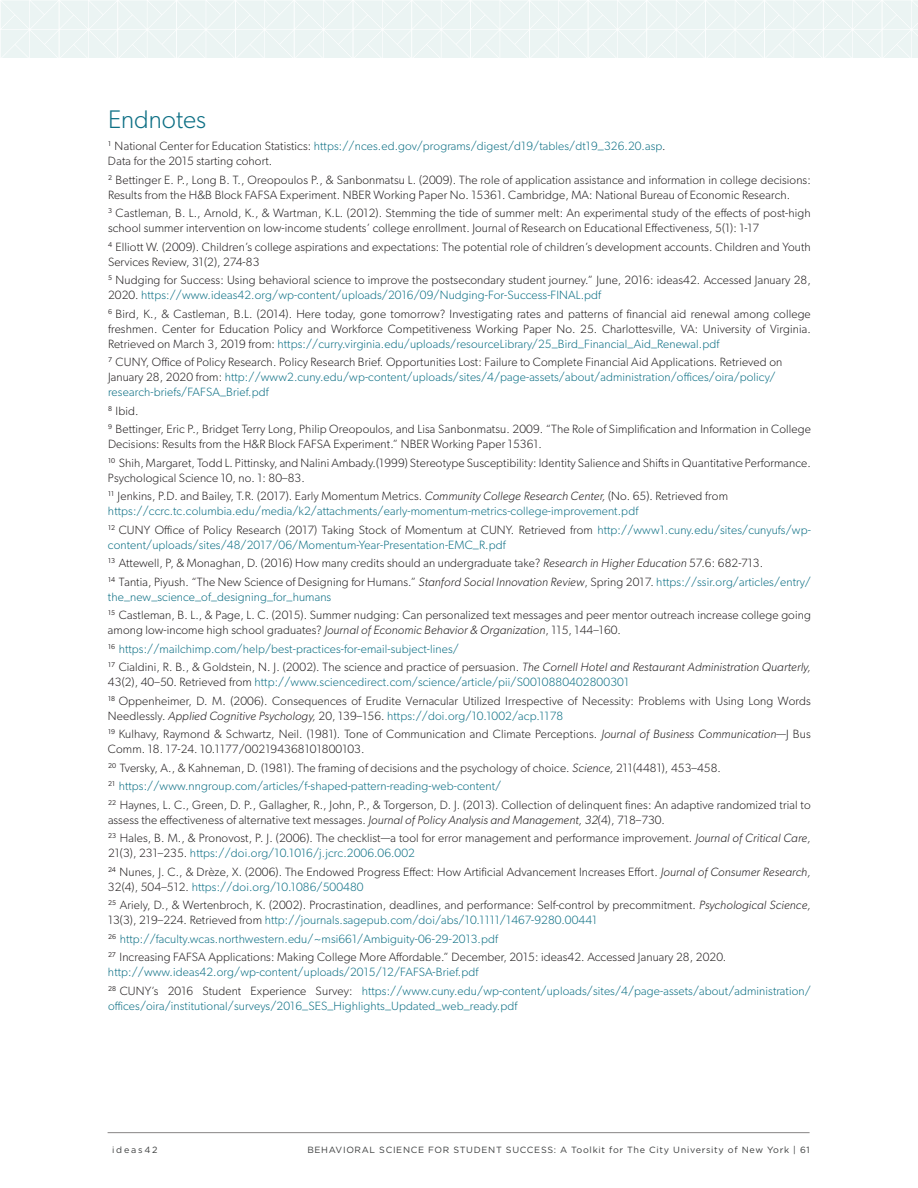
<style>
.page{position:relative;width:918px;height:1188px;background:#fff}
.page>*{position:absolute;margin:0;border:0;box-sizing:border-box;transform-origin:0 0}
.t1{font:300 25.5px "Gibson";color:#0e7085}
.t2{font:300 12px/18.5px "Gibson";letter-spacing:.01em;color:#231f20}
.t3{font:300 12px/18.5px "Gibson";letter-spacing:.01em;color:#0e7085}
.t4{font:9px "Gotham";letter-spacing:.075em;color:#3b3d3d}
.t5{font:9px "Gotham";letter-spacing:.2em;color:#3b3d3d}
.s1{color:#0e7085}
.s2{font-style:italic}
.s3{color:#231f20}
</style>
<div class="page">
<svg style="left:1px;top:0;width:917px;height:58px"></svg>
<hr style="left:108px;top:1132px;width:702px;height:1px;background:#878585">
<h1 class="t1" style="left:108px;top:104px;width:100px">Endnotes</h1>
<p class="t2" style="left:108px;top:138px;width:559px;line-height:15px"><sup>1</sup> National Center for Education Statistics: <span class="s1">https://nces.ed.gov/programs/digest/d19/tables/dt19_326.20.asp</span>.<br>Data for the 2015 starting cohort.</p>
<p class="t2" style="left:108px;top:172px;width:704px;line-height:15px"><sup>2</sup> Bettinger E. P., Long B. T., Oreopoulos P., &amp; Sanbonmatsu L. (2009). The role of application assistance and information in college decisions:<br>Results from the H&amp;B Block FAFSA Experiment. NBER Working Paper No. 15361. Cambridge, MA: National Bureau of Economic Research.</p>
<p class="t2" style="left:108px;top:205px;width:704px;line-height:15px"><sup>3</sup> Castleman, B. L., Arnold, K., &amp; Wartman, K.L. (2012). Stemming the tide of summer melt: An experimental study of the effects of post-high school summer intervention on low-income students’ college enrollment. Journal of Research on Educational Effectiveness, 5(1): 1-17</p>
<p class="t2" style="left:108px;top:239px;width:704px;line-height:15px"><sup>4</sup> Elliott W. (2009). Children’s college aspirations and expectations: The potential role of children’s development accounts. Children and Youth<br>Services Review, 31(2), 274-83</p>
<p class="t2" style="left:108px;top:272px;width:704px;line-height:15px"><sup>5</sup> Nudging for Success: Using behavioral science to improve the postsecondary student journey.” June, 2016: ideas42. Accessed January 28,<br>2020. <span class="s1">https://www.ideas42.org/wp-content/uploads/2016/09/Nudging-For-Success-FINAL.pdf</span></p>
<p class="t2" style="left:108px;top:306px;width:704px;line-height:15px;text-align:justify"><sup>6</sup> Bird, K., &amp; Castleman, B.L. (2014). Here today, gone tomorrow? Investigating rates and patterns of financial aid renewal among college freshmen. Center for Education Policy and Workforce Competitiveness Working Paper No. 25. Charlottesville, VA: University of Virginia.<br>Retrieved on March 3, 2019 from: <span class="s1">https://curry.virginia.edu/uploads/resourceLibrary/25_Bird_Financial_Aid_Renewal.pdf</span></p>
<p class="t2" style="left:108px;top:354px;width:676px;line-height:15px"><sup>7</sup> CUNY, Office of Policy Research. Policy Research Brief. Opportunities Lost: Failure to Complete Financial Aid Applications. Retrieved on<br>January 28, 2020 from: <span class="s1">http://www2.cuny.edu/wp-content/uploads/sites/4/page-assets/about/administration/offices/oira/policy/ research-briefs/FAFSA_Brief.pdf</span></p>
<p class="t2" style="left:108px;top:401px;width:704px"><sup>8</sup> Ibid.<br><sup>9</sup> Bettinger, Eric P., Bridget Terry Long, Philip Oreopoulos, and Lisa Sanbonmatsu. 2009. “The Role of Simplification and Information in College</p>
<p class="t2" style="left:108px;top:435px;width:704px">Decisions: Results from the H&amp;R Block FAFSA Experiment.” NBER Working Paper 15361.<br><sup>10</sup> Shih, Margaret, Todd L. Pittinsky, and Nalini Ambady.(1999) Stereotype Susceptibility: Identity Salience and Shifts in Quantitative Performance.</p>
<p class="t2" style="left:108px;top:468px;width:622px">Psychological Science 10, no. 1: 80–83.<br><sup>11</sup> Jenkins, P.D. and Bailey, T.R. (2017). Early Momentum Metrics. <span class="s2">Community College Research Center,</span> (No. 65). Retrieved from</p>
<p class="t3" style="left:108px;top:502px;width:704px">https://ccrc.tc.columbia.edu/media/k2/attachments/early-momentum-metrics-college-improvement.pdf<br><sup>12</sup> <span class="s3">CUNY Office of Policy Research (2017) Taking Stock of Momentum at CUNY. Retrieved from</span> http://www1.cuny.edu/sites/cunyufs/wp-</p>
<p class="t2" style="left:108px;top:535px;width:704px"><span class="s1">content/uploads/sites/48/2017/06/Momentum-Year-Presentation-EMC_R.pdf<br></span><sup>13</sup> Attewell, P, &amp; Monaghan, D. (2016) How many credits should an undergraduate take? <span class="s2">Research in Higher Education</span> 57.6: 682-713.<br><sup>14</sup> Tantia, Piyush. “The New Science of Designing for Humans.” <span class="s2">Stanford Social Innovation Review</span>, Spring 2017. <span class="s1">https://ssir.org/articles/entry/</span></p>
<p class="t2" style="left:108px;top:587px;width:704px"><span class="s1">the_new_science_of_designing_for_humans<br></span><sup>15</sup> Castleman, B. L., &amp; Page, L. C. (2015). Summer nudging: Can personalized text messages and peer mentor outreach increase college going</p>
<p class="t2" style="left:108px;top:621px;width:704px">among low-income high school graduates? <span class="s2">Journal of Economic Behavior &amp; Organization</span>, 115, 144–160.<br><sup>16</sup> <span class="s1">https://mailchimp.com/help/best-practices-for-email-subject-lines/<br></span><sup>17</sup> Cialdini, R. B., &amp; Goldstein, N. J. (2002). The science and practice of persuasion. <span class="s2">The Cornell Hotel and Restaurant Administration Quarterly,</span></p>
<p class="t2" style="left:108px;top:673px;width:704px">43(2), 40–50. Retrieved from <span class="s1">http://www.sciencedirect.com/science/article/pii/S0010880402800301<br></span><sup>18</sup> Oppenheimer, D. M. (2006). Consequences of Erudite Vernacular Utilized Irrespective of Necessity: Problems with Using Long Words</p>
<p class="t2" style="left:108px;top:706px;width:704px">Needlessly. <span class="s2">Applied Cognitive Psychology,</span> 20, 139–156. <span class="s1">https://doi.org/10.1002/acp.1178<br></span><sup>19</sup> Kulhavy, Raymond &amp; Schwartz, Neil. (1981). Tone of Communication and Climate Perceptions. <span class="s2">Journal of Business Communication</span>—J Bus</p>
<p class="t2" style="left:108px;top:740px;width:704px">Comm. 18. 17-24. 10.1177/002194368101800103.<br><sup>20</sup> Tversky, A., &amp; Kahneman, D. (1981). The framing of decisions and the psychology of choice. <span class="s2">Science,</span> 211(4481), 453–458.<br><sup>21</sup> <span class="s1">https://www.nngroup.com/articles/f-shaped-pattern-reading-web-content/<br></span><sup>22</sup> Haynes, L. C., Green, D. P., Gallagher, R., John, P., &amp; Torgerson, D. J. (2013). Collection of delinquent fines: An adaptive randomized trial to</p>
<p class="t2" style="left:108px;top:810px;width:704px">assess the effectiveness of alternative text messages. <span class="s2">Journal of Policy Analysis and Management, 32</span>(4), 718–730.<br><sup>23</sup> Hales, B. M., &amp; Pronovost, P. J. (2006). The checklist—a tool for error management and performance improvement. <span class="s2">Journal of Critical Care,</span></p>
<p class="t2" style="left:108px;top:844px;width:704px">21(3), 231–235. <span class="s1">https://doi.org/10.1016/j.jcrc.2006.06.002<br></span><sup>24</sup> Nunes, J. C., &amp; Drèze, X. (2006). The Endowed Progress Effect: How Artificial Advancement Increases Effort. <span class="s2">Journal of Consumer Research,</span></p>
<p class="t2" style="left:108px;top:877px;width:704px">32(4), 504–512. <span class="s1">https://doi.org/10.1086/500480<br></span><sup>25</sup> Ariely, D., &amp; Wertenbroch, K. (2002). Procrastination, deadlines, and performance: Self-control by precommitment. <span class="s2">Psychological Science,</span></p>
<p class="t2" style="left:108px;top:911px;width:620px">13(3), 219–224. Retrieved from <span class="s1">http://journals.sagepub.com/doi/abs/10.1111/1467-9280.00441<br></span><sup>26</sup> <span class="s1">http://faculty.wcas.northwestern.edu/~msi661/Ambiguity-06-29-2013.pdf<br></span><sup>27</sup> Increasing FAFSA Applications: Making College More Affordable.” December, 2015: ideas42. Accessed January 28, 2020.</p>
<p class="t3" style="left:108px;top:963px;width:704px">http://www.ideas42.org/wp-content/uploads/2015/12/FAFSA-Brief.pdf<br><sup>28</sup> <span class="s3">CUNY’s 2016 Student Experience Survey:</span> https://www.cuny.edu/wp-content/uploads/sites/4/page-assets/about/administration/</p>
<p class="t3" style="left:108px;top:996px;width:411px">offices/oira/institutional/surveys/2016_SES_Highlights_Updated_web_ready.pdf</p>
<p class="t5" style="left:112px;top:1145px;width:47px">ideas42</p>
<p class="t4" style="left:307px;top:1145px;width:504px">BEHAVIORAL SCIENCE FOR STUDENT SUCCESS: A Toolkit for The City University of New York | 61</p>
</div>
